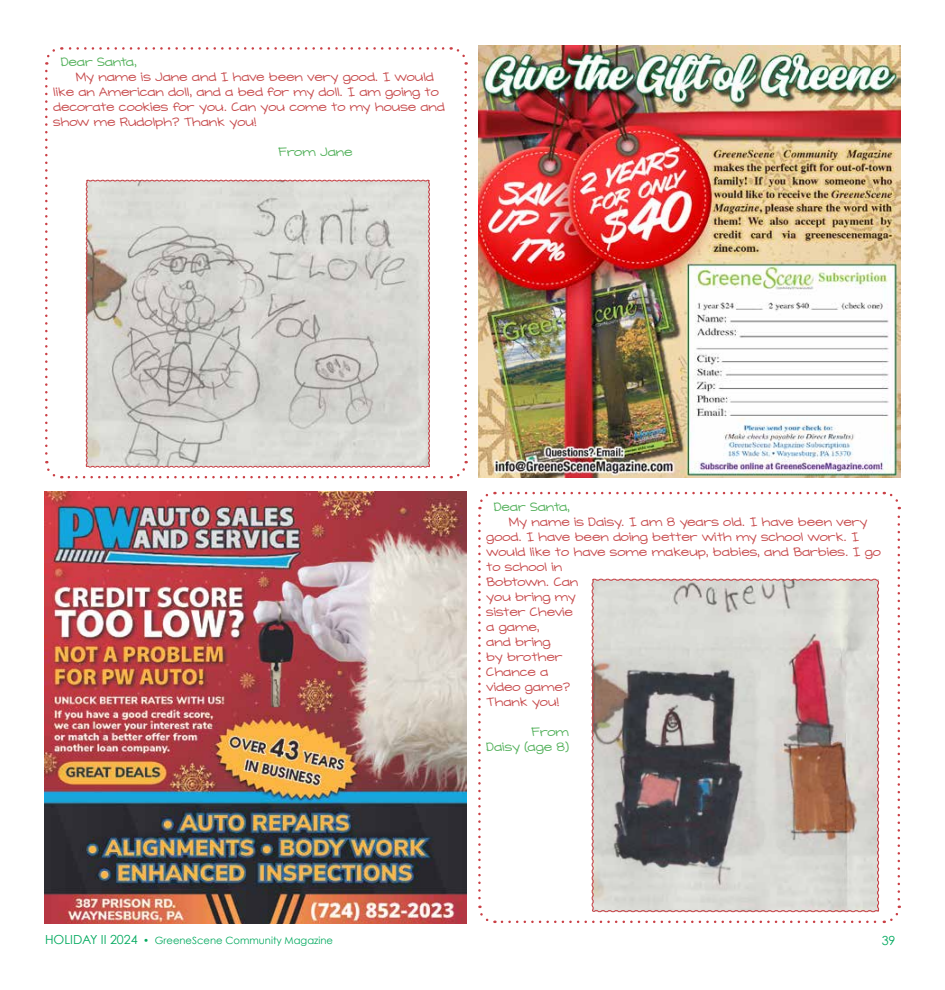
<style>
.page{position:relative;width:945px;height:990px;background:#fff}
.page>*{position:absolute;margin:0;border:0;box-sizing:border-box;transform-origin:0 0}
.t1{font:12.5px/15px "KG What Doesthe Fox Say";color:#c74b4d}
.t2{font:12.5px/15px "KG What Doesthe Fox Say";color:#54b15c;text-align:right}
.t3{font:12.5px "Century Gothic";color:#00a95e}
.t4{font:10px "Century Gothic";color:#00a95e}
.s1{font-size:12.5px}
</style>
<div class="page">
<svg style="left:45px;top:71px;width:17px;height:408px"></svg>
<svg style="left:69px;top:461px;width:399px;height:18px"></svg>
<svg style="left:451px;top:47px;width:16px;height:408px"></svg>
<svg style="left:45px;top:47px;width:398px;height:18px"></svg>
<svg style="left:86px;top:180px;width:344px;height:288px;background:#d0cbc7"></svg>
<svg style="left:478px;top:516px;width:17px;height:407px"></svg>
<svg style="left:502px;top:906px;width:399px;height:17px"></svg>
<svg style="left:884px;top:491px;width:16px;height:408px"></svg>
<svg style="left:478px;top:492px;width:398px;height:17px"></svg>
<svg style="left:591px;top:578px;width:289px;height:335px;background:#b4aba8"></svg>
<img style="left:45px;top:491px;width:422px;height:433px">
<img style="left:478px;top:45px;width:422px;height:432px">
<p class="t2" style="left:61px;top:55px;width:78px">Dear Santa,</p>
<p class="t1" style="left:53px;top:70px;width:393px;text-indent:22px">My name is Jane and I have been very good. I would like an American doll, and a bed for my doll. I am going to decorate cookies for you. Can you come to my house and show me Rudolph? Thank you!</p>
<p class="t2" style="left:278px;top:145px;width:76px">From Jane</p>
<p class="t2" style="left:494px;top:500px;width:78px">Dear Santa,</p>
<p class="t1" style="left:486px;top:515px;width:396px;text-indent:22px">My name is Daisy. I am 8 years old. I have been very good. I have been doing better with my school work. I would like to have some makeup, babies, and Barbies. I go to school in<br>Bobtown. Can<br>you bring my<br>sister Chevie<br>a game,<br>and bring<br>by brother<br>Chance a<br>video game?<br>Thank you!</p>
<p class="t2" style="left:486px;top:725px;width:84px">From<br>Daisy (age 8)</p>
<p class="t4" style="left:45px;top:934px;width:290px"><span class="s1">HOLIDAY II 2024</span> • GreeneScene Community Magazine</p>
<p class="t3" style="left:882px;top:933px;width:15px">39</p>
</div>
